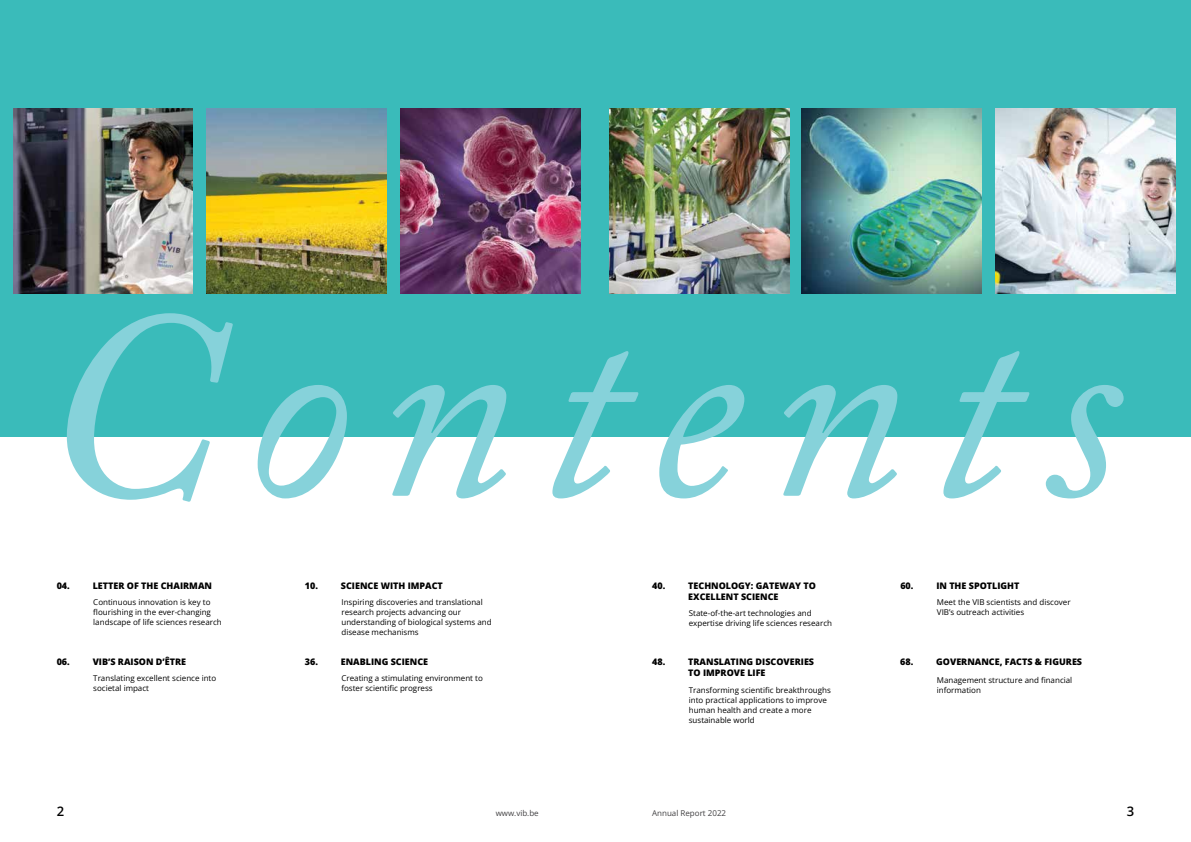
<style>
.page{position:relative;width:1191px;height:842px;background:#fff}
.page>*{position:absolute;margin:0;border:0;box-sizing:border-box;transform-origin:0 0}
.t1{font:italic 266.4px "Adobe Caslon Pro";letter-spacing:.1em;color:#86d2da}
.t2{font:600 13px "Open Sans";color:#000}
.t3{font:800 9px/10.8px "Open Sans";color:#000}
.t4{font:8px/10px "Open Sans";color:#000}
.t5{font:8px "Open Sans";color:#414042}
</style>
<div class="page">
<div style="left:0;top:0;width:1191px;height:437px;background:#3abbba"></div>
<img style="left:207px;top:109px;width:179px;height:185px">
<img style="left:401px;top:109px;width:179px;height:185px">
<img style="left:609px;top:109px;width:180px;height:185px">
<img style="left:802px;top:109px;width:179px;height:185px">
<img style="left:995px;top:109px;width:180px;height:185px">
<img style="left:13px;top:109px;width:180px;height:185px">
<h1 class="t1" style="left:40px;top:248px;width:1082px">Contents</h1>
<p class="t3" style="left:57px;top:580px;width:15px">04.</p>
<p class="t3" style="left:93px;top:580px;width:121px">LETTER OF THE CHAIRMAN</p>
<p class="t4" style="left:93px;top:597px;width:130px">Continuous innovation is key to flourishing in the ever-changing landscape of life sciences research</p>
<p class="t3" style="left:305px;top:580px;width:15px">10.</p>
<p class="t3" style="left:341px;top:580px;width:103px">SCIENCE WITH IMPACT</p>
<p class="t4" style="left:341px;top:597px;width:152px">Inspiring discoveries and translational research projects advancing our understanding of biological systems and disease mechanisms</p>
<p class="t3" style="left:652px;top:580px;width:15px">40.</p>
<p class="t3" style="left:688px;top:580px;width:129px">TECHNOLOGY: GATEWAY TO<br>EXCELLENT SCIENCE</p>
<p class="t4" style="left:689px;top:608px;width:145px">State-of-the-art technologies and expertise driving life sciences research</p>
<p class="t3" style="left:900px;top:580px;width:15px">60.</p>
<p class="t3" style="left:936px;top:580px;width:85px">IN THE SPOTLIGHT</p>
<p class="t4" style="left:937px;top:597px;width:135px">Meet the VIB scientists and discover<br>VIB’s outreach activities</p>
<p class="t3" style="left:57px;top:656px;width:15px">06.</p>
<p class="t3" style="left:93px;top:656px;width:95px">VIB’S RAISON D’ÊTRE</p>
<p class="t4" style="left:93px;top:673px;width:124px">Translating excellent science into societal impact</p>
<p class="t3" style="left:305px;top:656px;width:15px">36.</p>
<p class="t3" style="left:341px;top:656px;width:89px">ENABLING SCIENCE</p>
<p class="t4" style="left:341px;top:673px;width:143px">Creating a stimulating environment to foster scientific progress</p>
<p class="t3" style="left:652px;top:656px;width:15px">48.</p>
<p class="t3" style="left:688px;top:656px;width:127px">TRANSLATING DISCOVERIES<br>TO IMPROVE LIFE</p>
<p class="t4" style="left:689px;top:685px;width:144px">Transforming scientific breakthroughs into practical applications to improve human health and create a more sustainable world</p>
<p class="t3" style="left:900px;top:656px;width:15px">68.</p>
<p class="t3" style="left:936px;top:656px;width:147px">GOVERNANCE, FACTS &amp; FIGURES</p>
<p class="t4" style="left:936px;top:675px;width:137px">Management structure and financial information</p>
<h2 class="t2" style="left:57px;top:802px;width:9px">2</h2>
<p class="t5" style="left:495px;top:807px;width:45px">www.vib.be</p>
<p class="t5" style="left:652px;top:807px;width:75px">Annual Report 2022</p>
<h2 class="t2" style="left:1126px;top:802px;width:9px">3</h2>
</div>
